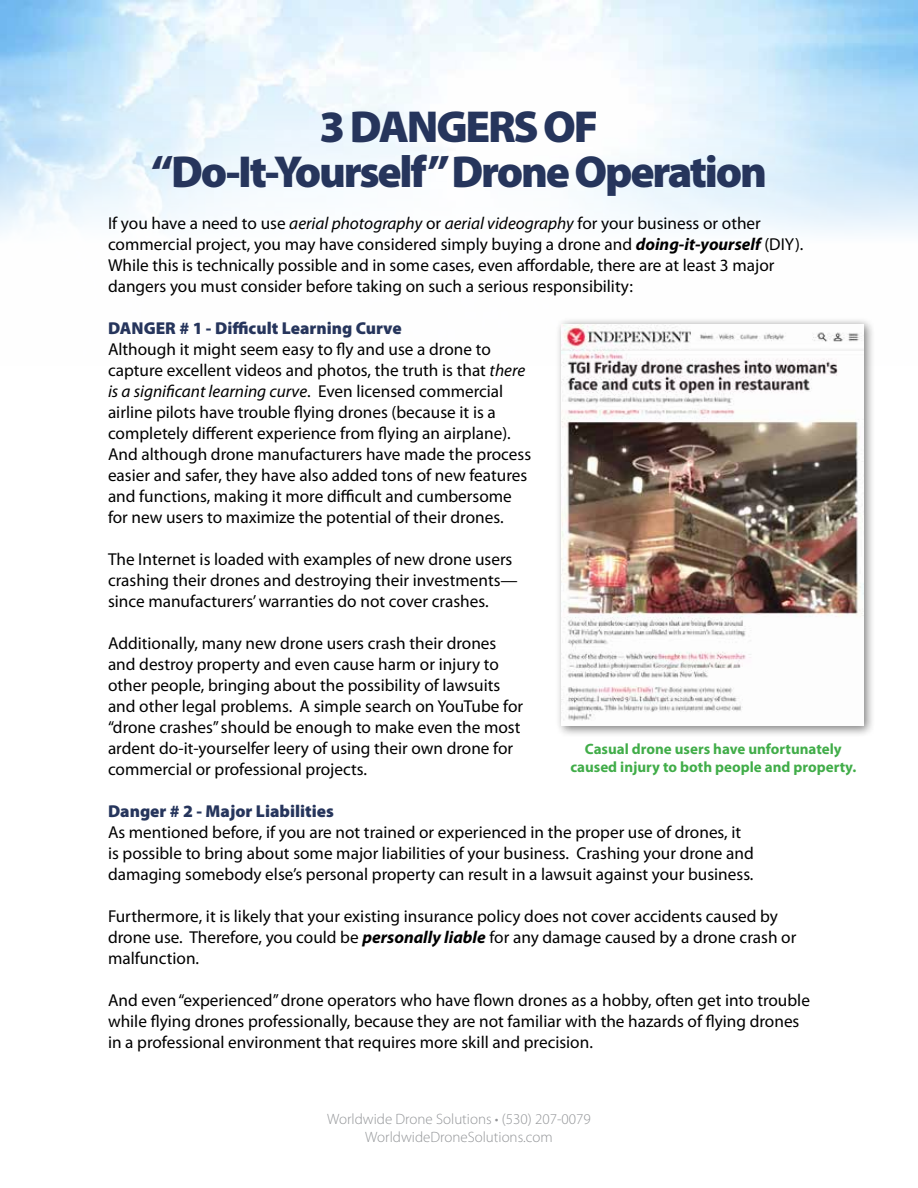
<style>
.page{position:relative;width:918px;height:1188px;background:#fff}
.page>*{position:absolute;margin:0;border:0;box-sizing:border-box;transform-origin:0 0}
.t1{font:900 45px/45px "Myriad Pro";letter-spacing:-.05em;color:#26355c;text-align:center}
.t2{font:17.25px/21px "Myriad Pro";color:#000}
.t3{font:900 17.25px "Myriad Pro";color:#26355c}
.t4{font:700 15px/18px "Myriad Pro";color:#41ad49;text-align:center}
.t5{font:300 15px/18px "Myriad Pro";color:#939598;text-align:center}
.s1{font-style:italic}
.s2{font-weight:700;font-style:italic}
</style>
<div class="page">
<div style="left:555px;top:317px;width:320px;height:420px;background:#000;opacity:.5"></div>
<img style="left:562px;top:324px;width:302px;height:402px">
<h1 class="t1" style="left:151px;top:102px;width:617px">3 DANGERS OF<br>“Do-It-Yourself” Drone Operation</h1>
<p class="t2" style="left:108px;top:212px;width:697px">If you have a need to use <span class="s1">aerial photography</span> or <span class="s1">aerial videography</span> for your business or other commercial project, you may have considered simply buying a drone and <span class="s2">doing-it-yourself</span> (DIY).<br>While this is technically possible and in some cases, even affordable, there are at least 3 major dangers you must consider before taking on such a serious responsibility:</p>
<p class="t3" style="left:108px;top:317px;width:295px">DANGER # 1 - Difficult Learning Curve</p>
<p class="t2" style="left:108px;top:338px;width:425px">Although it might seem easy to fly and use a drone to capture excellent videos and photos, the truth is that <span class="s1">there is a significant learning curve</span>. Even licensed commercial airline pilots have trouble flying drones (because it is a completely different experience from flying an airplane).<br>And although drone manufacturers have made the process easier and safer, they have also added tons of new features and functions, making it more difficult and cumbersome for new users to maximize the potential of their drones.</p>
<p class="t2" style="left:108px;top:548px;width:411px">The Internet is loaded with examples of new drone users crashing their drones and destroying their investments— since manufacturers’ warranties do not cover crashes.</p>
<p class="t2" style="left:108px;top:632px;width:417px">Additionally, many new drone users crash their drones and destroy property and even cause harm or injury to other people, bringing about the possibility of lawsuits and other legal problems. A simple search on YouTube for “drone crashes” should be enough to make even the most ardent do-it-yourselfer leery of using their own drone for commercial or professional projects.</p>
<p class="t3" style="left:108px;top:799px;width:227px">Danger # 2 - Major Liabilities</p>
<p class="t2" style="left:108px;top:821px;width:647px">As mentioned before, if you are not trained or experienced in the proper use of drones, it is possible to bring about some major liabilities of your business. Crashing your drone and damaging somebody else’s personal property can result in a lawsuit against your business.</p>
<p class="t2" style="left:108px;top:905px;width:690px">Furthermore, it is likely that your existing insurance policy does not cover accidents caused by drone use. Therefore, you could be <span class="s2">personally liable</span> for any damage caused by a drone crash or malfunction.</p>
<p class="t2" style="left:108px;top:989px;width:704px">And even “experienced” drone operators who have flown drones as a hobby, often get into trouble while flying drones professionally, because they are not familiar with the hazards of flying drones in a professional environment that requires more skill and precision.</p>
<p class="t4" style="left:570px;top:740px;width:287px">Casual drone users have unfortunately caused injury to both people and property.</p>
<p class="t5" style="left:327px;top:1110px;width:265px">Worldwide Drone Solutions • (530) 207-0079<br>WorldwideDroneSolutions.com</p>
</div>
